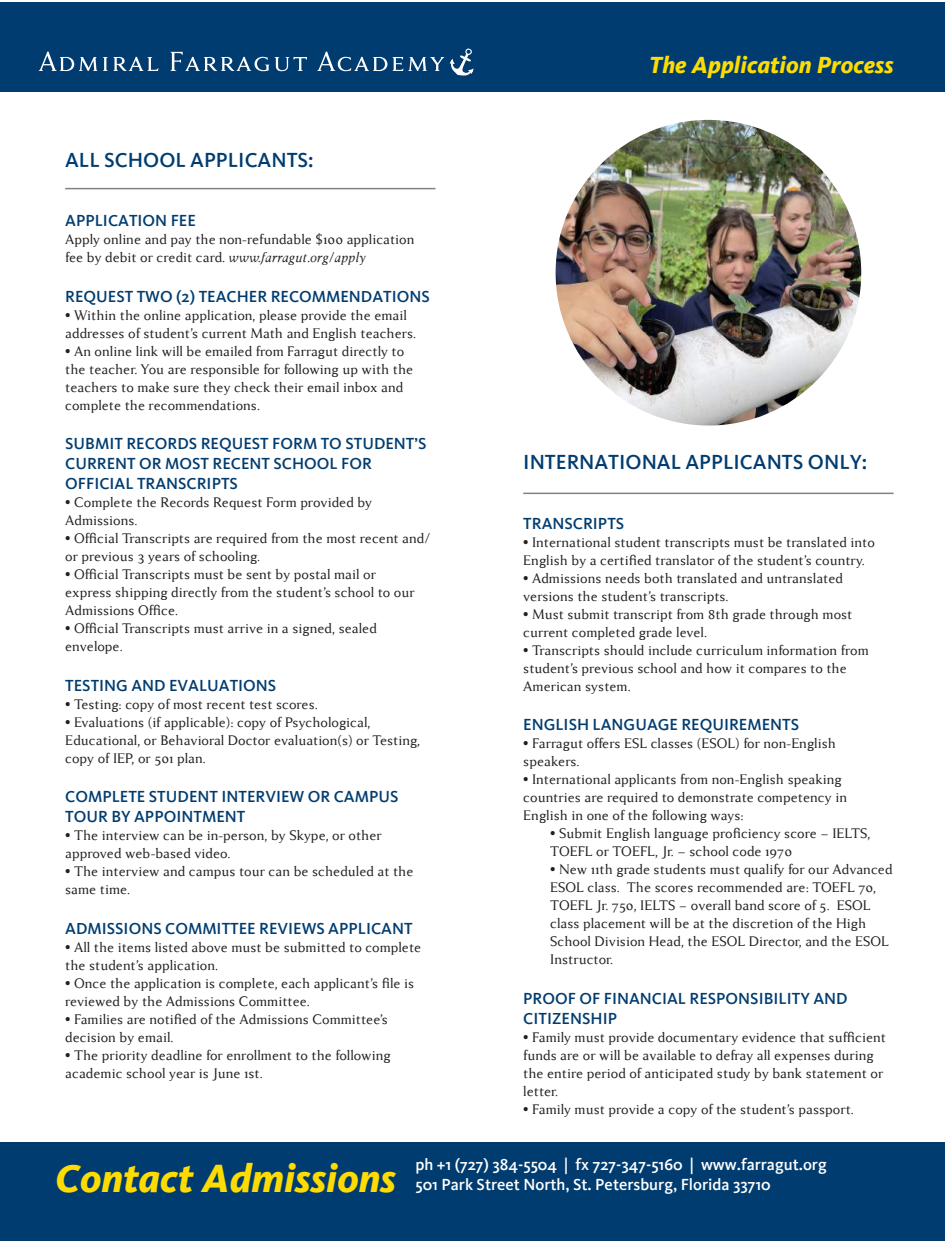
<style>
.page{position:relative;width:945px;height:1242px;background:#fff}
.page>*{position:absolute;margin:0;border:0;box-sizing:border-box;transform-origin:0 0}
.t1{font:italic 800 40.5px "Kievit";color:#ffdc01}
.t2{font:italic 800 24px "Kievit";color:#ffdc01}
.t3{font:500 21px "Kievit";color:#013c70}
.t4{font:500 16.5px/19.8px "Kievit";color:#013c70}
.t5{font:500 16.5px "Kievit";color:#fff}
.t6{font:15px/18px "Anziano";color:#231f20}
.s1{font-style:italic}
</style>
<div class="page">
<img style="left:556px;top:120px;width:305px;height:306px;border-radius:153px">
<div style="left:0;top:1142px;width:945px;height:98px;background:#013c70"></div>
<div style="left:0;top:2px;width:945px;height:90px;background:#013c70"></div>
<svg style="left:39px;top:52px;width:58px;height:19px"></svg>
<svg style="left:103px;top:57px;width:55px;height:14px"></svg>
<svg style="left:170px;top:52px;width:99px;height:19px"></svg>
<svg style="left:275px;top:57px;width:32px;height:14px"></svg>
<svg style="left:317px;top:52px;width:70px;height:19px"></svg>
<svg style="left:393px;top:57px;width:51px;height:14px"></svg>
<svg style="left:450px;top:48px;width:24px;height:28px"></svg>
<hr style="left:65px;top:188px;width:371px;height:1px;background:#808285">
<hr style="left:523px;top:493px;width:371px;height:1px;background:#808285">
<h3 class="t3" style="left:65px;top:148px;width:250px">ALL SCHOOL APPLICANTS:</h3>
<p class="t4" style="left:65px;top:211px;width:132px">APPLICATION FEE</p>
<p class="t6" style="left:65px;top:231px;width:351px">Apply online and pay the non-refundable $100 application fee by debit or credit card. <span class="s1">www.farragut.org/apply</span></p>
<p class="t4" style="left:65px;top:287px;width:366px">REQUEST TWO (2) TEACHER RECOMMENDATIONS</p>
<p class="t6" style="left:65px;top:306px;width:352px">• Within the online application, please provide the email addresses of student’s current Math and English teachers.</p>
<p class="t6" style="left:65px;top:342px;width:350px">• An online link will be emailed from Farragut directly to the teacher. You are responsible for following up with the teachers to make sure they check their email inbox and complete the recommendations.</p>
<p class="t4" style="left:65px;top:434px;width:363px">SUBMIT RECORDS REQUEST FORM TO STUDENT’S<br>CURRENT OR MOST RECENT SCHOOL FOR<br>OFFICIAL TRANSCRIPTS</p>
<p class="t6" style="left:65px;top:493px;width:309px">• Complete the Records Request Form provided by<br>Admissions.</p>
<p class="t6" style="left:65px;top:529px;width:367px">• Official Transcripts are required from the most recent and/ or previous 3 years of schooling.</p>
<p class="t6" style="left:65px;top:565px;width:351px">• Official Transcripts must be sent by postal mail or express shipping directly from the student’s school to our<br>Admissions Office.</p>
<p class="t6" style="left:65px;top:619px;width:313px">• Official Transcripts must arrive in a signed, sealed envelope.</p>
<p class="t4" style="left:65px;top:675px;width:213px">TESTING AND EVALUATIONS</p>
<p class="t6" style="left:65px;top:695px;width:254px">• Testing: copy of most recent test scores.</p>
<p class="t6" style="left:65px;top:713px;width:357px">• Evaluations (if applicable): copy of Psychological,<br>Educational, or Behavioral Doctor evaluation(s) or Testing, copy of IEP, or 501 plan.</p>
<p class="t4" style="left:65px;top:787px;width:335px">COMPLETE STUDENT INTERVIEW OR CAMPUS<br>TOUR BY APPOINTMENT</p>
<p class="t6" style="left:65px;top:826px;width:318px">• The interview can be in-person, by Skype, or other approved web-based video.</p>
<p class="t6" style="left:65px;top:862px;width:350px">• The interview and campus tour can be scheduled at the same time.</p>
<p class="t4" style="left:65px;top:918px;width:349px">ADMISSIONS COMMITTEE REVIEWS APPLICANT</p>
<p class="t6" style="left:65px;top:938px;width:358px">• All the items listed above must be submitted to complete the student’s application.</p>
<p class="t6" style="left:65px;top:974px;width:351px">• Once the application is complete, each applicant’s file is reviewed by the Admissions Committee.</p>
<p class="t6" style="left:65px;top:1010px;width:324px">• Families are notified of the Admissions Committee’s decision by email.</p>
<p class="t6" style="left:65px;top:1046px;width:327px">• The priority deadline for enrollment to the following academic school year is June 1st.</p>
<h2 class="t2" style="left:649px;top:50px;width:246px">The Application Process</h2>
<h3 class="t3" style="left:523px;top:450px;width:346px">INTERNATIONAL APPLICANTS ONLY:</h3>
<p class="t4" style="left:523px;top:513px;width:103px">TRANSCRIPTS</p>
<p class="t6" style="left:523px;top:533px;width:353px">• International student transcripts must be translated into<br>English by a certified translator of the student’s country.</p>
<p class="t6" style="left:523px;top:569px;width:321px">• Admissions needs both translated and untranslated versions the student’s transcripts.</p>
<p class="t6" style="left:523px;top:605px;width:331px">• Must submit transcript from 8th grade through most current completed grade level.</p>
<p class="t6" style="left:523px;top:641px;width:347px">• Transcripts should include curriculum information from student’s previous school and how it compares to the<br>American system.</p>
<p class="t4" style="left:523px;top:715px;width:278px">ENGLISH LANGUAGE REQUIREMENTS</p>
<p class="t6" style="left:523px;top:735px;width:314px">• Farragut offers ESL classes (ESOL) for non-English speakers.</p>
<p class="t6" style="left:523px;top:771px;width:325px">• International applicants from non-English speaking countries are required to demonstrate competency in<br>English in one of the following ways:</p>
<p class="t6" style="left:550px;top:825px;width:322px">• Submit English language proficiency score – IELTS,<br>TOEFL or TOEFL, Jr. – school code 1970</p>
<p class="t6" style="left:550px;top:861px;width:344px">• New 11th grade students must qualify for our Advanced ESOL class. The scores recommended are: TOEFL 70, TOEFL Jr. 750, IELTS – overall band score of 5. ESOL class placement will be at the discretion of the High School Division Head, the ESOL Director, and the ESOL Instructor.</p>
<p class="t4" style="left:523px;top:989px;width:326px">PROOF OF FINANCIAL RESPONSIBILITY AND<br>CITIZENSHIP</p>
<p class="t6" style="left:523px;top:1028px;width:364px">• Family must provide documentary evidence that sufficient funds are or will be available to defray all expenses during the entire period of anticipated study by bank statement or letter.</p>
<p class="t6" style="left:523px;top:1100px;width:332px">• Family must provide a copy of the student’s passport.</p>
<h1 class="t1" style="left:55px;top:1154px;width:342px">Contact Admissions</h1>
<p class="t5" style="left:416px;top:1155px;width:413px">ph +1 (727) 384-5504 | fx 727-347-5160 | www.farragut.org</p>
<p class="t5" style="left:416px;top:1175px;width:357px">501 Park Street North, St. Petersburg, Florida 33710</p>
</div>
